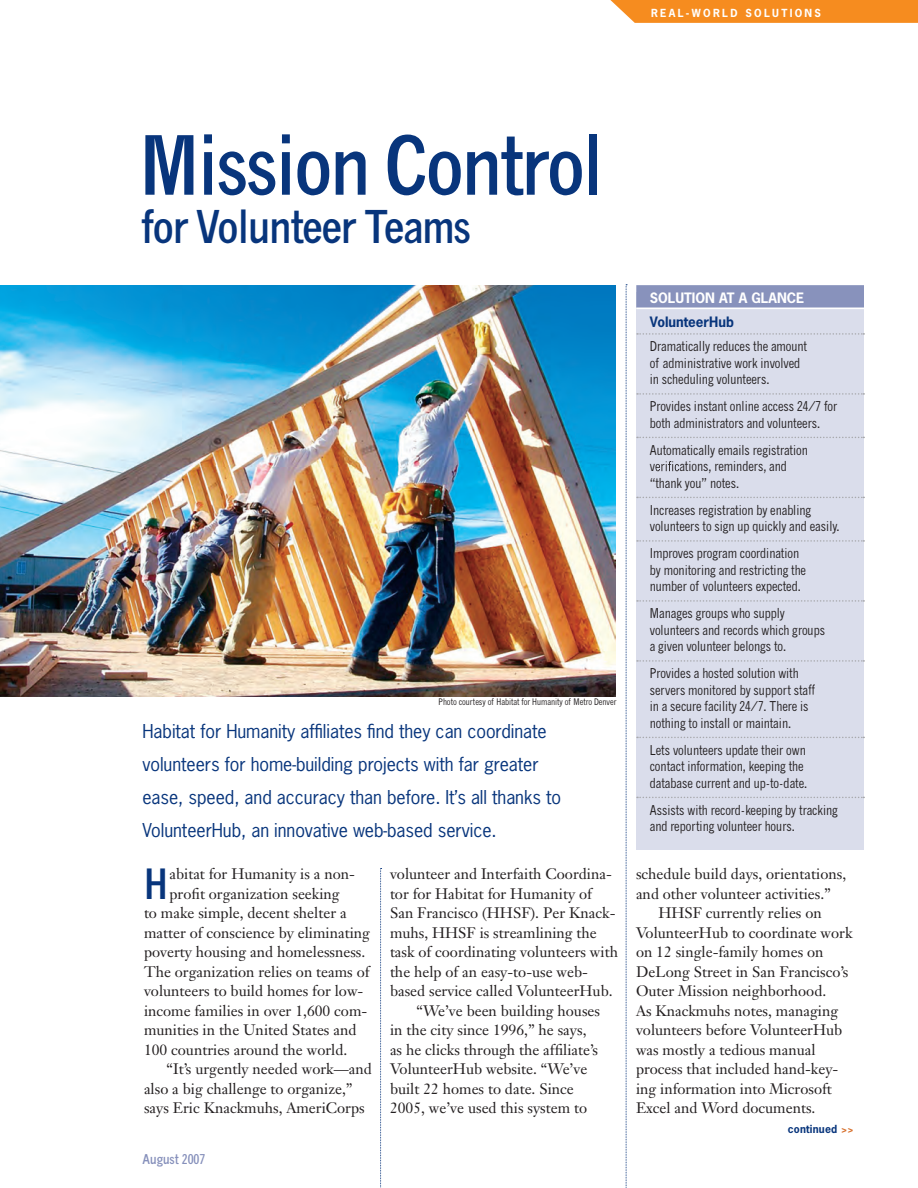
<style>
.page{position:relative;width:918px;height:1188px;background:#fff}
.page>*{position:absolute;margin:0;border:0;box-sizing:border-box;transform-origin:0 0}
.t1{font:700 condensed 81px "News Gothic MT Std";letter-spacing:-.02em;color:#08357c}
.t2{font:700 condensed 45px "News Gothic MT Std";letter-spacing:-.02em;color:#08357c}
.t3{font:700 condensed 41.55px "News Gothic MT Std";color:#08357c}
.t4{font:18px/33px "News Gothic";letter-spacing:-.005em;color:#08357c}
.t5{font:15px "Janson Text";color:#231f20}
.t6{font:condensed 13.5px/16.5px "News Gothic MT Std";color:#231f20}
.t7{font:700 13.5px "News Gothic";color:#fff}
.t8{font:700 13.5px "News Gothic";color:#08357c}
.t9{font:700 condensed 13.5px "News Gothic MT Std";color:#8690bb}
.t10{font:700 10.5px "News Gothic";letter-spacing:.22em;color:#fff}
.t11{font:700 10.5px "News Gothic";letter-spacing:.02em;color:#08357c}
.t12{font:condensed 9px "News Gothic MT Std";color:#231f20}
.s1{color:#d66c27}
</style>
<div class="page">
<div style="left:636px;top:292px;width:228px;height:558px;background:#daddeb"></div>
<div style="left:636px;top:285px;width:228px;height:23px;background:#8892bc"></div>
<hr style="left:636px;top:308px;width:228px;height:1px;background:#fff">
<svg style="left:637px;top:333px;width:227px;height:2px"></svg>
<svg style="left:637px;top:393px;width:227px;height:2px"></svg>
<svg style="left:637px;top:437px;width:227px;height:1px"></svg>
<svg style="left:637px;top:497px;width:227px;height:1px"></svg>
<svg style="left:637px;top:540px;width:227px;height:2px"></svg>
<svg style="left:637px;top:600px;width:227px;height:2px"></svg>
<svg style="left:637px;top:660px;width:227px;height:2px"></svg>
<svg style="left:637px;top:737px;width:227px;height:1px"></svg>
<svg style="left:637px;top:797px;width:227px;height:1px"></svg>
<svg style="left:655px;top:461px;width:24px;height:10px"></svg>
<svg style="left:808px;top:684px;width:7px;height:11px"></svg>
<img style="left:0;top:285px;width:615px;height:412px">
<svg style="left:610px;top:0;width:308px;height:23px;background:#f69129"></svg>
<svg style="left:626px;top:284px;width:1px;height:904px"></svg>
<svg style="left:380px;top:868px;width:2px;height:320px"></svg>
<p class="t10" style="left:651px;top:6px;width:172px">REAL-WORLD SOLUTIONS</p>
<h1 class="t1" style="left:140px;top:116px;width:466px">Mission Control</h1>
<h2 class="t2" style="left:141px;top:199px;width:331px">for Volunteer Teams</h2>
<p class="t12" style="left:439px;top:697px;width:179px">Photo courtesy of Habitat for Humanity of Metro Denver</p>
<p class="t4" style="left:142px;top:714px;width:420px">Habitat for Humanity affiliates find they can coordinate volunteers for home-building projects with far greater ease, speed, and accuracy than before. It’s all thanks to VolunteerHub, an innovative web-based service.</p>
<h3 class="t3" style="left:144px;top:858px;width:25px">H</h3>
<p class="t5" style="left:169px;top:864px;width:187px">abitat for Humanity is a non-</p>
<p class="t5" style="left:169px;top:884px;width:172px">profit organization seeking</p>
<p class="t5" style="left:144px;top:903px;width:204px">to make simple, decent shelter a</p>
<p class="t5" style="left:144px;top:923px;width:228px">matter of conscience by eliminating</p>
<p class="t5" style="left:144px;top:942px;width:223px">poverty housing and homelessness.</p>
<p class="t5" style="left:144px;top:962px;width:227px">The organization relies on teams of</p>
<p class="t5" style="left:144px;top:981px;width:221px">volunteers to build homes for low-</p>
<p class="t5" style="left:144px;top:1001px;width:225px">income families in over 1,600 com-</p>
<p class="t5" style="left:144px;top:1020px;width:214px">munities in the United States and</p>
<p class="t5" style="left:144px;top:1040px;width:205px">100 countries around the world.</p>
<p class="t5" style="left:167px;top:1059px;width:207px">“It’s urgently needed work—and</p>
<p class="t5" style="left:144px;top:1079px;width:210px">also a big challenge to organize,”</p>
<p class="t5" style="left:144px;top:1098px;width:222px">says Eric Knackmuhs, AmeriCorps</p>
<p class="t9" style="left:142px;top:1151px;width:64px">August 2007</p>
<p class="t5" style="left:390px;top:864px;width:223px">volunteer and Interfaith Coordina-</p>
<p class="t5" style="left:390px;top:884px;width:203px">tor for Habitat for Humanity of</p>
<p class="t5" style="left:390px;top:903px;width:227px">San Francisco (HHSF). Per Knack-</p>
<p class="t5" style="left:390px;top:923px;width:208px">muhs, HHSF is streamlining the</p>
<p class="t5" style="left:390px;top:942px;width:230px">task of coordinating volunteers with</p>
<p class="t5" style="left:390px;top:962px;width:200px">the help of an easy-to-use web-</p>
<p class="t5" style="left:390px;top:981px;width:224px">based service called VolunteerHub.</p>
<p class="t5" style="left:416px;top:1001px;width:185px">“We’ve been building houses</p>
<p class="t5" style="left:390px;top:1020px;width:198px">in the city since 1996,” he says,</p>
<p class="t5" style="left:390px;top:1040px;width:210px">as he clicks through the affiliate’s</p>
<p class="t5" style="left:390px;top:1059px;width:199px">VolunteerHub website. “We’ve</p>
<p class="t5" style="left:390px;top:1079px;width:185px">built 22 homes to date. Since</p>
<p class="t5" style="left:390px;top:1098px;width:199px">2005, we’ve used this system to</p>
<p class="t7" style="left:650px;top:289px;width:156px">SOLUTION AT A GLANCE</p>
<p class="t8" style="left:650px;top:313px;width:86px">VolunteerHub</p>
<p class="t6" style="left:650px;top:338px;width:159px">Dramatically reduces the amount of administrative work involved in scheduling volunteers.</p>
<p class="t6" style="left:650px;top:398px;width:189px">Provides instant online access 24/7 for both administrators and volunteers.</p>
<p class="t6" style="left:650px;top:442px;width:160px">Automatically emails registration v</p>
<p class="t6" style="left:650px;top:458px;width:139px;text-indent:30px">ations, reminders, and “thank you” notes.</p>
<p class="t6" style="left:650px;top:502px;width:191px">Increases registration by enabling volunteers to sign up quickly and easily.</p>
<p class="t6" style="left:650px;top:545px;width:158px">Improves program coordination by monitoring and restricting the number of volunteers expected.</p>
<p class="t6" style="left:650px;top:605px;width:177px">Manages groups who supply volunteers and records which groups a given volunteer belongs to.</p>
<p class="t6" style="left:650px;top:665px;width:160px">Provides a hosted solution with servers monitored by support sta in a secure facility 24/7. There is nothing to install or maintain.</p>
<p class="t6" style="left:650px;top:742px;width:159px">Lets volunteers update their own contact information, keeping the database current and up-to-date.</p>
<p class="t6" style="left:650px;top:802px;width:190px">Assists with record-keeping by tracking and reporting volunteer hours.</p>
<p class="t5" style="left:636px;top:864px;width:212px">schedule build days, orientations,</p>
<p class="t5" style="left:636px;top:884px;width:196px">and other volunteer activities.”</p>
<p class="t5" style="left:659px;top:903px;width:165px">HHSF currently relies on</p>
<p class="t5" style="left:636px;top:923px;width:218px">VolunteerHub to coordinate work</p>
<p class="t5" style="left:636px;top:942px;width:189px">on 12 single-family homes on</p>
<p class="t5" style="left:636px;top:962px;width:214px">DeLong Street in San Francisco’s</p>
<p class="t5" style="left:636px;top:981px;width:192px">Outer Mission neighborhood.</p>
<p class="t5" style="left:636px;top:1001px;width:204px">As Knackmuhs notes, managing</p>
<p class="t5" style="left:636px;top:1020px;width:208px">volunteers before VolunteerHub</p>
<p class="t5" style="left:636px;top:1040px;width:181px">was mostly a tedious manual</p>
<p class="t5" style="left:636px;top:1059px;width:204px">process that included hand-key-</p>
<p class="t5" style="left:636px;top:1079px;width:197px">ing information into Microsoft</p>
<p class="t5" style="left:636px;top:1098px;width:181px">Excel and Word documents.</p>
<p class="t11" style="left:788px;top:1122px;width:67px">continued <span class="s1">&gt;&gt;</span></p>
</div>
